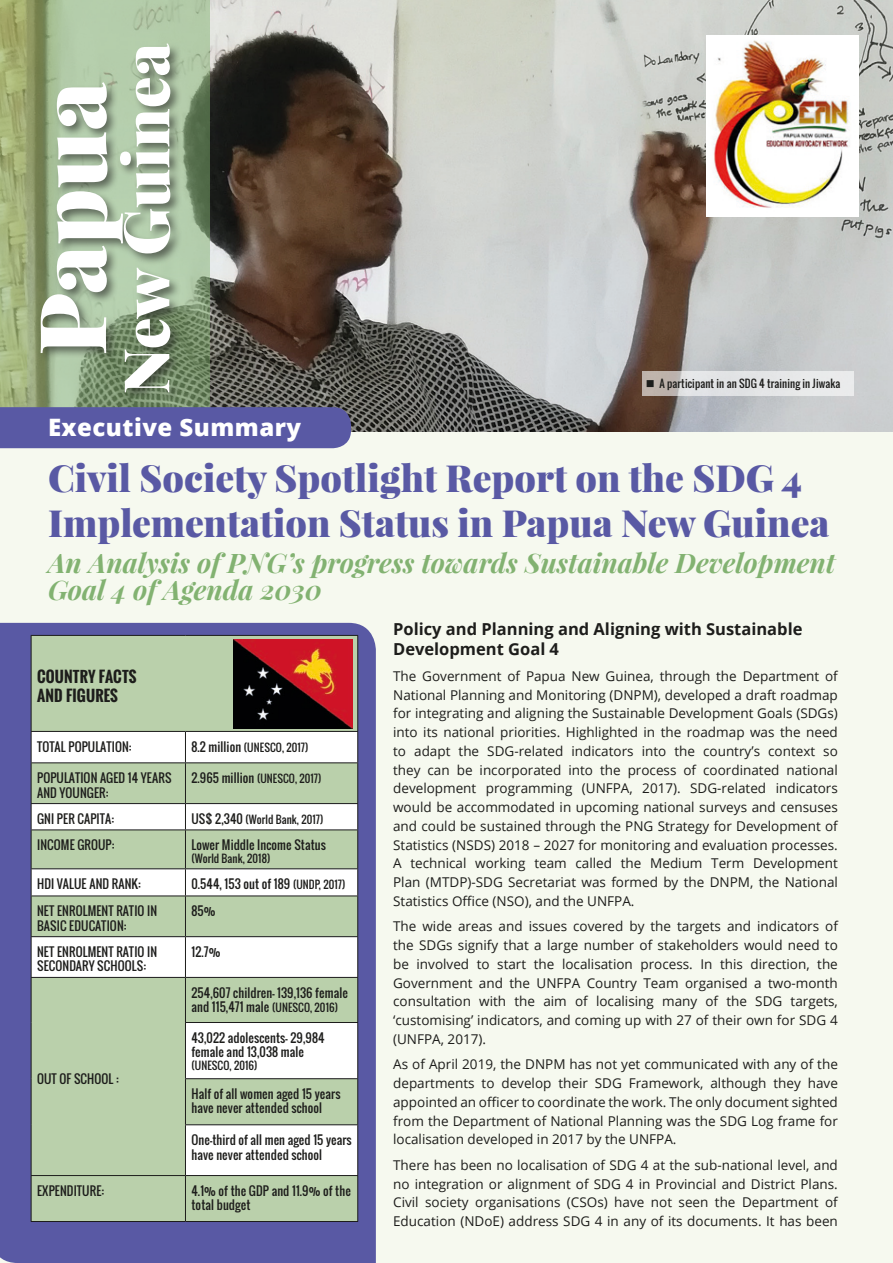
<style>
.page{position:relative;width:893px;height:1263px;background:#fff}
.page>*{position:absolute;margin:0;border:0;box-sizing:border-box;transform-origin:0 0}
.Head_1{font:900 92.55px "Playfair Display";color:#fff}
.Head_1-2{font:900 63.15px "Playfair Display";color:#fff}
.Head_1-3{font:900 37.5px/45px "Playfair Display";color:#5959a4}
.Head_1-4{font:italic 700 27px/27px "Playfair Display";color:#82b271}
.Exec_Summary{font:800 24px "Open Sans";letter-spacing:.02em;color:#fff}
.Sub_1{font:700 16.5px/19.8px "Open Sans";color:#1d1d1b}
.Indicators{font:700 15px "Oswald";letter-spacing:.01em;color:#1d1d1b}
.Body_Text_1{font:13.5px/18.8px "Open Sans";color:#1d1d1b;text-align:justify}
.Indicators-2{font:12px/14.4px "Oswald";letter-spacing:.01em;color:#1d1d1b}
.Indicators-3{font:10.5px "Oswald";letter-spacing:.01em;color:#1d1d1b}
.s1{font-size:12px}
.s2{font-size:10.5px}
</style>
<div class="page">
<img style="left:210px;top:0;width:683px;height:432px">
<div style="left:0;top:432px;width:893px;height:831px;background:#f6f9ef"></div>
<svg style="left:0;top:0;width:210px;height:407px;background:#98ab7f"></svg>
<svg style="left:643px;top:371px;width:211px;height:25px;background:#dedddd"></svg>
<div style="left:0;top:407px;width:351px;height:41px;background:#5959a4"></div>
<div style="left:0;top:623px;width:376px;height:640px;background:#5959a4"></div>
<div style="left:32px;top:636px;width:325px;height:585px;background:#bad0ab"></div>
<svg style="left:32px;top:732px;width:325px;height:443px;fill:#bad0ab"></svg>
<hr style="left:31px;top:635px;width:154px;height:1px;background:#1d1d1b">
<hr style="left:31px;top:636px;width:1px;height:95px;background:#1d1d1b">
<hr style="left:185px;top:635px;width:173px;height:1px;background:#1d1d1b">
<hr style="left:357px;top:636px;width:1px;height:95px;background:#1d1d1b">
<hr style="left:31px;top:731px;width:154px;height:1px;background:#1d1d1b">
<hr style="left:31px;top:732px;width:1px;height:30px;background:#1d1d1b">
<hr style="left:185px;top:731px;width:173px;height:1px;background:#1d1d1b">
<hr style="left:185px;top:732px;width:1px;height:30px;background:#1d1d1b">
<hr style="left:357px;top:732px;width:1px;height:30px;background:#1d1d1b">
<hr style="left:31px;top:762px;width:154px;height:1px;background:#1d1d1b">
<hr style="left:31px;top:763px;width:1px;height:40px;background:#1d1d1b">
<hr style="left:185px;top:762px;width:173px;height:1px;background:#1d1d1b">
<hr style="left:185px;top:763px;width:1px;height:40px;background:#1d1d1b">
<hr style="left:357px;top:763px;width:1px;height:40px;background:#1d1d1b">
<hr style="left:31px;top:803px;width:154px;height:1px;background:#1d1d1b">
<svg style="left:31px;top:804px;width:1px;height:25px"></svg>
<hr style="left:185px;top:803px;width:173px;height:1px;background:#1d1d1b">
<svg style="left:185px;top:804px;width:1px;height:25px"></svg>
<svg style="left:357px;top:804px;width:1px;height:25px"></svg>
<hr style="left:31px;top:829px;width:154px;height:1px;background:#1d1d1b">
<hr style="left:31px;top:830px;width:1px;height:38px;background:#1d1d1b">
<hr style="left:185px;top:829px;width:173px;height:1px;background:#1d1d1b">
<hr style="left:185px;top:830px;width:1px;height:38px;background:#1d1d1b">
<hr style="left:357px;top:830px;width:1px;height:38px;background:#1d1d1b">
<hr style="left:31px;top:868px;width:154px;height:1px;background:#1d1d1b">
<svg style="left:31px;top:869px;width:1px;height:26px"></svg>
<hr style="left:185px;top:868px;width:173px;height:1px;background:#1d1d1b">
<svg style="left:185px;top:869px;width:1px;height:26px"></svg>
<svg style="left:357px;top:869px;width:1px;height:26px"></svg>
<hr style="left:31px;top:895px;width:154px;height:1px;background:#1d1d1b">
<hr style="left:31px;top:896px;width:1px;height:40px;background:#1d1d1b">
<hr style="left:185px;top:895px;width:173px;height:1px;background:#1d1d1b">
<hr style="left:185px;top:896px;width:1px;height:40px;background:#1d1d1b">
<hr style="left:357px;top:896px;width:1px;height:40px;background:#1d1d1b">
<hr style="left:31px;top:936px;width:154px;height:1px;background:#1d1d1b">
<hr style="left:31px;top:937px;width:1px;height:40px;background:#1d1d1b">
<hr style="left:185px;top:936px;width:173px;height:1px;background:#1d1d1b">
<hr style="left:185px;top:937px;width:1px;height:40px;background:#1d1d1b">
<hr style="left:357px;top:937px;width:1px;height:40px;background:#1d1d1b">
<hr style="left:31px;top:977px;width:154px;height:1px;background:#1d1d1b">
<hr style="left:31px;top:978px;width:1px;height:44px;background:#1d1d1b">
<hr style="left:185px;top:977px;width:173px;height:1px;background:#1d1d1b">
<hr style="left:185px;top:978px;width:1px;height:44px;background:#1d1d1b">
<hr style="left:357px;top:978px;width:1px;height:44px;background:#1d1d1b">
<hr style="left:31px;top:1022px;width:1px;height:57px;background:#1d1d1b">
<hr style="left:185px;top:1022px;width:173px;height:1px;background:#1d1d1b">
<hr style="left:185px;top:1023px;width:1px;height:55px;background:#1d1d1b">
<hr style="left:357px;top:1023px;width:1px;height:55px;background:#1d1d1b">
<hr style="left:31px;top:1079px;width:1px;height:46px;background:#1d1d1b">
<hr style="left:185px;top:1078px;width:173px;height:1px;background:#1d1d1b">
<hr style="left:185px;top:1079px;width:1px;height:45px;background:#1d1d1b">
<hr style="left:357px;top:1079px;width:1px;height:45px;background:#1d1d1b">
<hr style="left:31px;top:1125px;width:1px;height:50px;background:#1d1d1b">
<hr style="left:185px;top:1124px;width:173px;height:1px;background:#1d1d1b">
<hr style="left:185px;top:1125px;width:1px;height:50px;background:#1d1d1b">
<hr style="left:357px;top:1125px;width:1px;height:50px;background:#1d1d1b">
<hr style="left:31px;top:1175px;width:154px;height:1px;background:#1d1d1b">
<hr style="left:31px;top:1176px;width:1px;height:45px;background:#1d1d1b">
<hr style="left:185px;top:1175px;width:173px;height:1px;background:#1d1d1b">
<hr style="left:185px;top:1176px;width:1px;height:45px;background:#1d1d1b">
<hr style="left:357px;top:1176px;width:1px;height:45px;background:#1d1d1b">
<hr style="left:31px;top:1221px;width:154px;height:1px;background:#1d1d1b">
<hr style="left:185px;top:1221px;width:173px;height:1px;background:#1d1d1b">
<div style="left:38px;top:41px;width:145px;height:363px;background:#1d1d1b;opacity:.57"></div>
<img style="left:707px;top:36px;width:151px;height:180px">
<img style="left:233px;top:639px;width:119px;height:89px">
<p class="Head_1-2" style="left:105px;top:394px;width:353px;rotate:-90deg">New Guinea</p>
<p class="Head_1" style="left:12px;top:356px;width:276px;rotate:-90deg">Papua</p>
<p class="Indicators-3" style="left:646px;top:375px;width:196px">■ A participant in an SDG 4 training in Jiwaka</p>
<p class="Exec_Summary" style="left:48px;top:409px;width:255px">Executive Summary</p>
<p class="Head_1-3" style="left:48px;top:455px;width:783px">Civil Society Spotlight Report on the SDG 4<br>Implementation Status in Papua New Guinea</p>
<p class="Head_1-4" style="left:48px;top:548px;width:789px">An Analysis of PNG’s progress towards Sustainable Development<br>Goal 4 of Agenda 2030</p>
<p class="Indicators" style="left:37px;top:665px;width:101px">COUNTRY FACTS</p>
<p class="Indicators" style="left:37px;top:684px;width:82px">AND FIGURES</p>
<p class="Indicators-2" style="left:37px;top:739px;width:96px">TOTAL POPULATION:</p>
<p class="Indicators-3" style="left:191px;top:739px;width:118px"><span class="s1">8.2 million</span> (UNESCO, 2017)</p>
<p class="Indicators-2" style="left:37px;top:771px;width:136px">POPULATION AGED 14 YEARS<br>AND YOUNGER:</p>
<p class="Indicators-3" style="left:191px;top:771px;width:132px"><span class="s1">2.965 million</span> (UNESCO, 2017)</p>
<p class="Indicators-2" style="left:37px;top:811px;width:78px">GNI PER CAPITA:</p>
<p class="Indicators-3" style="left:191px;top:811px;width:133px"><span class="s1">US$ 2,340</span> (World Bank, 2017)</p>
<p class="Indicators-2" style="left:37px;top:838px;width:79px">INCOME GROUP:</p>
<p class="Indicators-2" style="left:191px;top:838px;width:136px">Lower Middle Income Status</p>
<p class="Indicators-3" style="left:191px;top:850px;width:80px">(World Bank, 2018)</p>
<p class="Indicators-2" style="left:37px;top:877px;width:105px">HDI VALUE AND RANK:</p>
<p class="Indicators-2" style="left:191px;top:877px;width:155px">0.544, 153 out of 189 <span class="s2">(UNDP, 2017)</span></p>
<p class="Indicators-2" style="left:37px;top:904px;width:122px">NET ENROLMENT RATIO IN<br>BASIC EDUCATION:</p>
<p class="Indicators-2" style="left:191px;top:904px;width:26px">85%</p>
<p class="Indicators-2" style="left:37px;top:944px;width:122px">NET ENROLMENT RATIO IN<br>SECONDARY SCHOOLS:</p>
<p class="Indicators-2" style="left:191px;top:944px;width:30px">12.7%</p>
<p class="Indicators-2" style="left:37px;top:1071px;width:83px">OUT OF SCHOOL :</p>
<p class="Indicators-2" style="left:191px;top:985px;width:158px">254,607 children- 139,136 female and 115,471 male <span class="s2">(UNESCO, 2016)</span></p>
<p class="Indicators-2" style="left:191px;top:1030px;width:135px">43,022 adolescents- 29,984 female and 13,038 male</p>
<p class="Indicators-3" style="left:191px;top:1057px;width:67px">(UNESCO, 2016)</p>
<p class="Indicators-2" style="left:191px;top:1087px;width:150px">Half of all women aged 15 years have never attended school</p>
<p class="Indicators-2" style="left:191px;top:1133px;width:162px">One-third of all men aged 15 years have never attended school</p>
<p class="Indicators-2" style="left:37px;top:1183px;width:68px">EXPENDITURE:</p>
<p class="Indicators-2" style="left:191px;top:1183px;width:161px">4.1% of the GDP and 11.9% of the total budget</p>
<p class="Sub_1" style="left:393px;top:619px;width:411px">Policy and Planning and Aligning with Sustainable<br>Development Goal 4</p>
<p class="Body_Text_1" style="left:393px;top:666px;width:446px">The Government of Papua New Guinea, through the Department of National Planning and Monitoring (DNPM), developed a draft roadmap for integrating and aligning the Sustainable Development Goals (SDGs) into its national priorities. Highlighted in the roadmap was the need to adapt the SDG-related indicators into the country’s context so they can be incorporated into the process of coordinated national development programming (UNFPA, 2017). SDG-related indicators would be accommodated in upcoming national surveys and censuses and could be sustained through the PNG Strategy for Development of Statistics (NSDS) 2018 – 2027 for monitoring and evaluation processes.<br>A technical working team called the Medium Term Development Plan (MTDP)-SDG Secretariat was formed by the DNPM, the National Statistics Office (NSO), and the UNFPA.</p>
<p class="Body_Text_1" style="left:393px;top:917px;width:446px">The wide areas and issues covered by the targets and indicators of the SDGs signify that a large number of stakeholders would need to be involved to start the localisation process. In this direction, the Government and the UNFPA Country Team organised a two-month consultation with the aim of localising many of the SDG targets, ‘customising’ indicators, and coming up with 27 of their own for SDG 4 (UNFPA, 2017).</p>
<p class="Body_Text_1" style="left:393px;top:1055px;width:446px">As of April 2019, the DNPM has not yet communicated with any of the departments to develop their SDG Framework, although they have appointed an officer to coordinate the work. The only document sighted from the Department of National Planning was the SDG Log frame for localisation developed in 2017 by the UNFPA.</p>
<p class="Body_Text_1" style="left:393px;top:1155px;width:446px">There has been no localisation of SDG 4 at the sub-national level, and no integration or alignment of SDG 4 in Provincial and District Plans.<br>Civil society organisations (CSOs) have not seen the Department of Education (NDoE) address SDG 4 in any of its documents. It has been</p>
</div>
